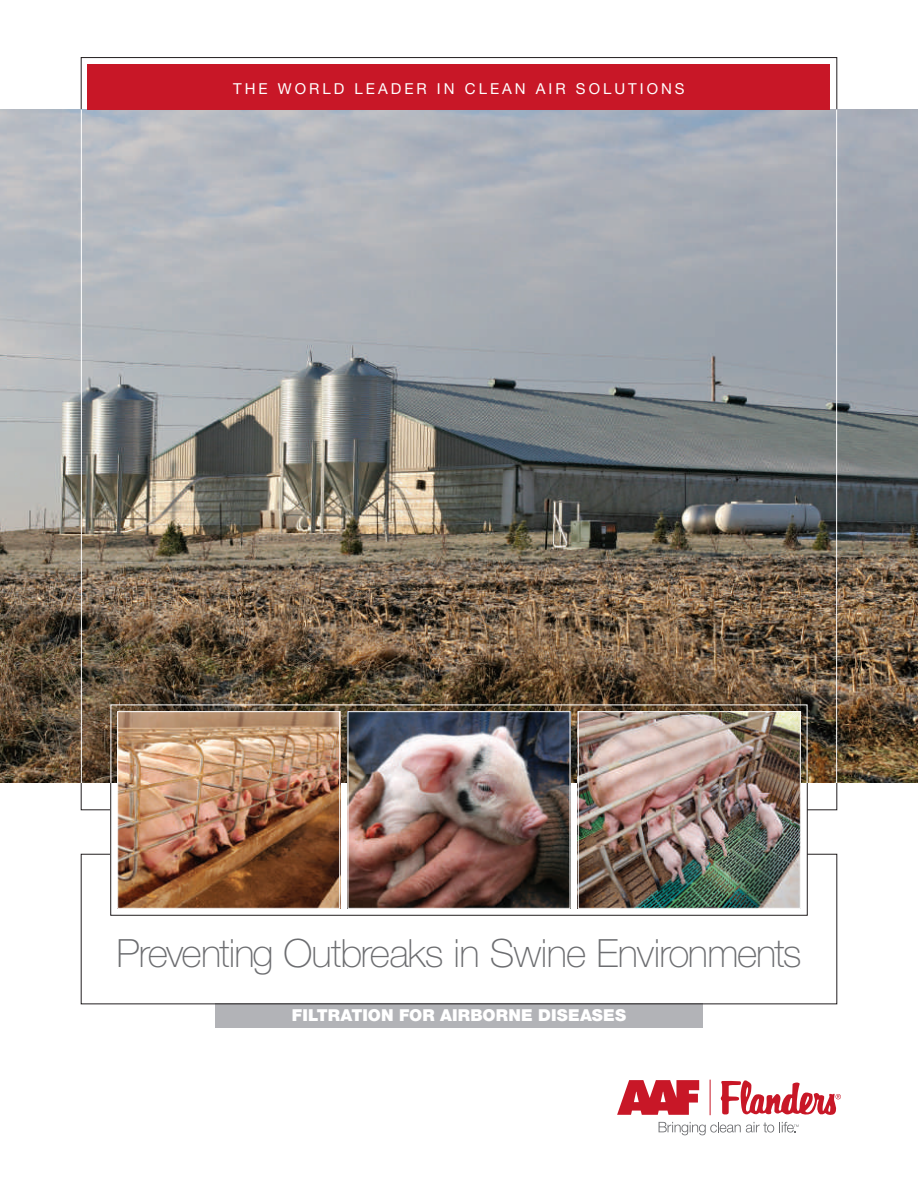
<style>
.page{position:relative;width:918px;height:1188px;background:#fff}
.page>*{position:absolute;margin:0;border:0;box-sizing:border-box;transform-origin:0 0}
.t1{font:100 39px "Helvetica Neue LT Std";letter-spacing:-.025em;color:#6c6d70}
.t2{font:900 16.5px "Helvetica Neue";letter-spacing:.005em;color:#fff}
.t3{font:15px "Helvetica Neue";letter-spacing:.2em;color:#fff}
</style>
<div class="page">
<div style="left:215px;top:1004px;width:488px;height:24px;background:#b2b3b7"></div>
<svg style="left:340px;top:808px;width:238px;height:4px"></svg>
<img style="left:0;top:110px;width:918px;height:673px">
<hr style="left:836px;top:110px;width:1px;height:673px;background:#fff">
<hr style="left:81px;top:110px;width:1px;height:673px;background:#fff">
<div style="left:88px;top:64px;width:742px;height:46px;background:#c81727"></div>
<img style="left:580px;top:784px;width:219px;height:123px">
<div style="left:578px;top:711px;width:223px;height:198px;border:1px solid #fff"></div>
<img style="left:350px;top:784px;width:218px;height:123px">
<div style="left:348px;top:711px;width:222px;height:198px;border:1px solid #fff"></div>
<img style="left:110px;top:704px;width:698px;height:80px">
<hr style="left:710px;top:1080px;width:1px;height:35px;background:#c81727">
<svg style="left:617px;top:1080px;width:82px;height:35px"></svg>
<svg style="left:721px;top:1080px;width:120px;height:35px"></svg>
<svg style="left:659px;top:1122px;width:140px;height:13px"></svg>
<img style="left:119px;top:713px;width:219px;height:194px">
<div style="left:117px;top:711px;width:223px;height:198px;border:1px solid #fff"></div>
<p class="t3" style="left:233px;top:78px;width:453px">THE WORLD LEADER IN CLEAN AIR SOLUTIONS</p>
<p class="t1" style="left:116px;top:931px;width:687px">Preventing Outbreaks in Swine Environments</p>
<p class="t2" style="left:292px;top:1005px;width:336px">FILTRATION FOR AIRBORNE DISEASES</p>
</div>
